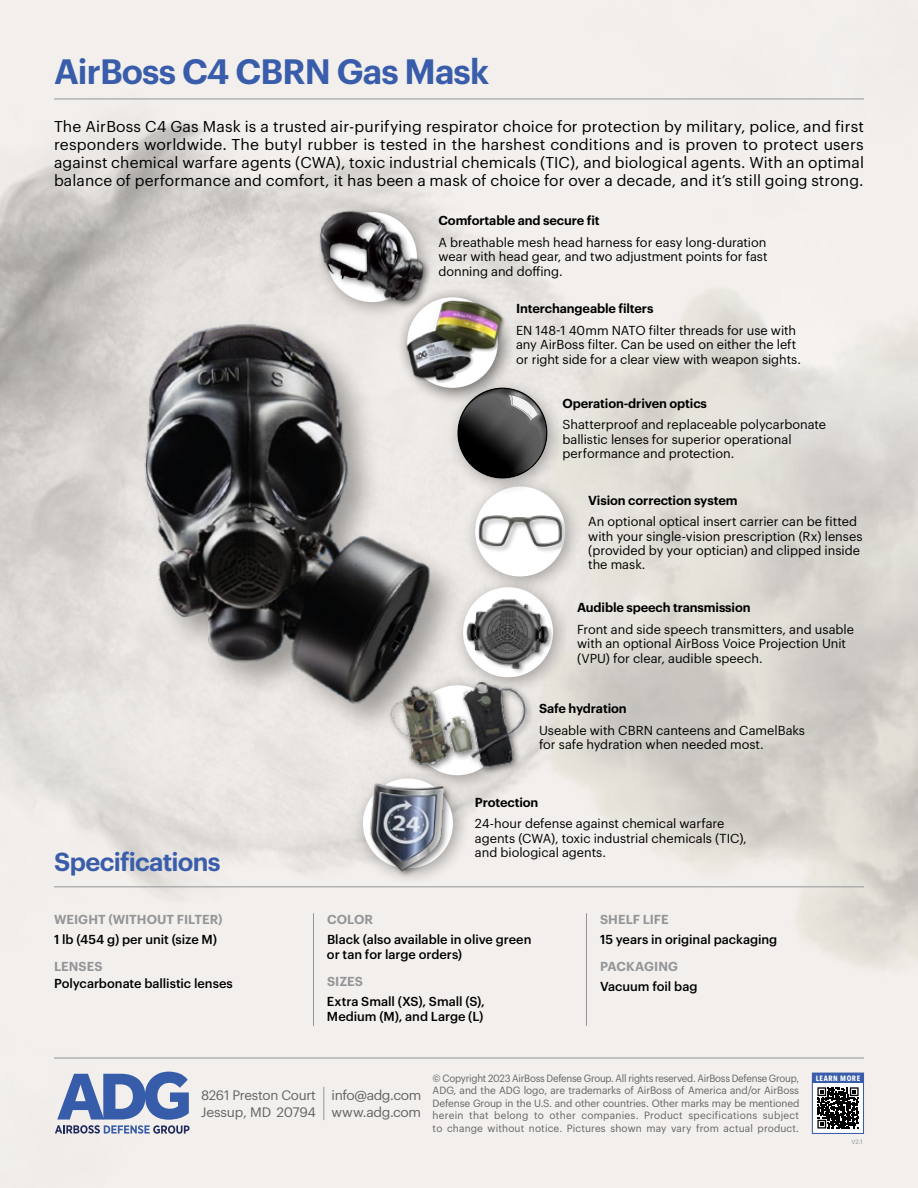
<style>
.page{position:relative;width:918px;height:1188px;background:#fff}
.page>*{position:absolute;margin:0;border:0;box-sizing:border-box;transform-origin:0 0}
.t1{font:600 34.5px "Graphik";letter-spacing:-.025em;color:#395daa}
.t2{font:600 25.5px "Graphik";letter-spacing:-.03em;color:#395daa}
.t3{font:15.3px/18px "Graphik";letter-spacing:.01em;color:#000;text-align:justify}
.t4{font:13.35px/16.5px "Graphik";letter-spacing:-.02em;color:#636466}
.t5{font:12.75px/14.2px "Graphik";color:#000}
.t6{font:500 12.75px/15.5px "Graphik";color:#000}
.t7{font:600 12.75px "Graphik";letter-spacing:-.01em;color:#000}
.t8{font:600 12.75px "Graphik";letter-spacing:.005em;color:#939598}
.t9{font:10.35px/12.3px "Graphik";letter-spacing:.015em;color:#636466;text-align:justify;scale:.94 1}
.t10{font:700 7.65px "Avenir Next Condensed";letter-spacing:.075em;color:#fff}
.t11{font:6.15px "Graphik";color:#939598}
</style>
<div class="page">
<div style="left:464px;top:475px;width:119px;height:120px;background:#000;opacity:.33"></div>
<div style="left:475px;top:486px;width:90px;height:90px;background:#fff;border-radius:50%"></div>
<div style="left:478px;top:515px;width:87px;height:38px;background:#000;opacity:.33"></div>
<img style="left:477px;top:515px;width:87px;height:33px">
<div style="left:396px;top:286px;width:119px;height:120px;background:#e8e5e1"></div>
<img style="left:436px;top:291px;width:73px;height:86px">
<img style="left:303px;top:196px;width:133px;height:121px">
<div style="left:446px;top:377px;width:120px;height:120px;background:#000;opacity:.33"></div>
<img style="left:467px;top:388px;width:80px;height:90px">
<img style="left:467px;top:463px;width:22px;height:15px">
<img style="left:509px;top:395px;width:30px;height:26px">
<img style="left:511px;top:395px;width:27px;height:24px">
<div style="left:452px;top:576px;width:119px;height:120px;background:#000;opacity:.33"></div>
<div style="left:463px;top:587px;width:90px;height:90px;background:#fff;border-radius:50%"></div>
<div style="left:466px;top:599px;width:88px;height:75px;background:#000;opacity:.33"></div>
<img style="left:467px;top:596px;width:85px;height:74px">
<div style="left:351px;top:767px;width:120px;height:120px;background:#000;opacity:.33"></div>
<div style="left:369px;top:782px;width:83px;height:96px;background:#000;opacity:.5"></div>
<img style="left:363px;top:781px;width:83px;height:97px">
<img style="left:376px;top:657px;width:160px;height:148px">
<div style="left:0;top:985px;width:196px;height:203px;background:#f3efec"></div>
<div style="left:516px;top:0;width:402px;height:335px;background:#f3efec"></div>
<div style="left:138px;top:317px;width:329px;height:422px;background:#000;opacity:.34"></div>
<img style="left:0;top:308px;width:433px;height:468px">
<hr style="left:54px;top:1058px;width:810px;height:1px;background:#939598">
<hr style="left:54px;top:99px;width:810px;height:1px;background:#939598">
<hr style="left:313px;top:914px;width:1px;height:112px;background:#939598">
<hr style="left:586px;top:914px;width:1px;height:112px;background:#939598">
<hr style="left:54px;top:886px;width:810px;height:1px;background:#939598">
<svg style="left:55px;top:1072px;width:135px;height:62px;background:#8f9fc6"></svg>
<hr style="left:323px;top:1087px;width:1px;height:33px;background:#939598">
<div style="left:812px;top:1082px;width:52px;height:52px;background:#fff;border:1px solid #395daa"></div>
<div style="left:812px;top:1073px;width:52px;height:9px;background:#395daa"></div>
<div style="left:812px;top:1073px;width:52px;height:10px;border:1px solid #395daa"></div>
<svg style="left:817px;top:1087px;width:42px;height:42px"></svg>
<h1 class="t1" style="left:54px;top:45px;width:437px">AirBoss C4 CBRN Gas Mask</h1>
<p class="t3" style="left:54px;top:116px;width:812px">The AirBoss C4 Gas Mask is a trusted air-purifying respirator choice for protection by military, police, and first responders worldwide. The butyl rubber is tested in the harshest conditions and is proven to protect users against chemical warfare agents (CWA), toxic industrial chemicals (TIC), and biological agents. With an optimal balance of performance and comfort, it has been a mask of choice for over a decade, and it’s still going strong.</p>
<p class="t7" style="left:439px;top:211px;width:163px">Comfortable and secure fit</p>
<p class="t5" style="left:439px;top:234px;width:331px;text-align:justify">A breathable mesh head harness for easy long-duration wear with head gear, and two adjustment points for fast donning and doffing.</p>
<p class="t7" style="left:516px;top:299px;width:139px">Interchangeable filters</p>
<p class="t5" style="left:516px;top:322px;width:286px">EN 148-1 40mm NATO filter threads for use with any AirBoss filter. Can be used on either the left or right side for a clear view with weapon sights.</p>
<p class="t7" style="left:563px;top:393px;width:146px">Operation-driven optics</p>
<p class="t5" style="left:563px;top:417px;width:265px">Shatterproof and replaceable polycarbonate ballistic lenses for superior operational performance and protection.</p>
<p class="t7" style="left:588px;top:490px;width:151px">Vision correction system</p>
<p class="t5" style="left:588px;top:513px;width:276px">An optional optical insert carrier can be fitted with your single-vision prescription (Rx) lenses (provided by your optician) and clipped inside the mask.</p>
<p class="t7" style="left:577px;top:598px;width:175px">Audible speech transmission</p>
<p class="t5" style="left:577px;top:621px;width:278px">Front and side speech transmitters, and usable with an optional AirBoss Voice Projection Unit (VPU) for clear, audible speech.</p>
<h2 class="t2" style="left:54px;top:843px;width:168px">Specifications</h2>
<p class="t8" style="left:54px;top:910px;width:170px">WEIGHT (WITHOUT FILTER)</p>
<p class="t6" style="left:54px;top:930px;width:165px">1 lb (454 g) per unit (size M)</p>
<p class="t8" style="left:54px;top:956px;width:50px">LENSES</p>
<p class="t6" style="left:54px;top:975px;width:180px">Polycarbonate ballistic lenses</p>
<p class="t7" style="left:539px;top:699px;width:89px">Safe hydration</p>
<p class="t5" style="left:539px;top:722px;width:268px">Useable with CBRN canteens and CamelBaks for safe hydration when needed most.</p>
<p class="t7" style="left:475px;top:792px;width:65px">Protection</p>
<p class="t5" style="left:475px;top:816px;width:273px">24-hour defense against chemical warfare agents (CWA), toxic industrial chemicals (TIC), and biological agents.</p>
<p class="t8" style="left:327px;top:910px;width:48px">COLOR</p>
<p class="t6" style="left:327px;top:930px;width:206px">Black (also available in olive green or tan for large orders)</p>
<p class="t8" style="left:327px;top:972px;width:38px">SIZES</p>
<p class="t6" style="left:327px;top:993px;width:159px">Extra Small (XS), Small (S),<br>Medium (M), and Large (L)</p>
<p class="t8" style="left:600px;top:910px;width:70px">SHELF LIFE</p>
<p class="t6" style="left:600px;top:930px;width:179px">15 years in original packaging</p>
<p class="t8" style="left:600px;top:956px;width:80px">PACKAGING</p>
<p class="t6" style="left:600px;top:977px;width:99px">Vacuum foil bag</p>
<p class="t4" style="left:201px;top:1086px;width:117px">8261 Preston Court<br>Jessup, MD 20794</p>
<p class="t4" style="left:332px;top:1086px;width:91px">info@adg.com www.adg.com</p>
<p class="t9" style="left:433px;top:1071px;width:392px">© Copyright 2023 AirBoss Defense Group. All rights reserved. AirBoss Defense Group, ADG, and the ADG logo, are trademarks of AirBoss of America and/or AirBoss Defense Group in the U.S. and other countries. Other marks may be mentioned herein that belong to other companies. Product specifications subject to change without notice. Pictures shown may vary from actual product.</p>
<p class="t10" style="left:816px;top:1073px;width:46px">LEARN MORE</p>
<p class="t11" style="left:851px;top:1137px;width:13px">V2.1</p>
</div>
